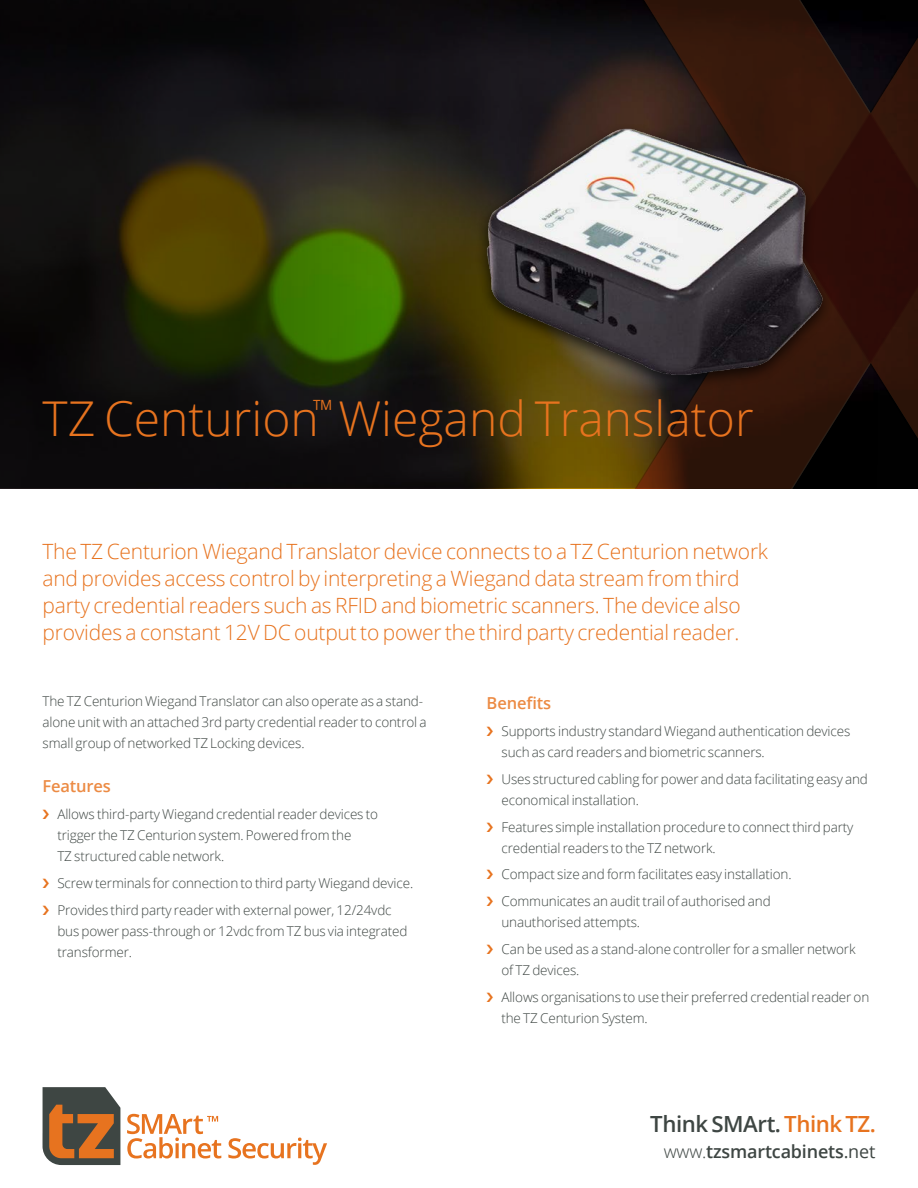
<style>
.page{position:relative;width:918px;height:1188px;background:#fff}
.page>*{position:absolute;margin:0;border:0;box-sizing:border-box;transform-origin:0 0}
.t1{font:300 48px "Open Sans";color:#e7731f}
.t2{font:600 22.2px "Open Sans";letter-spacing:-.02em;color:#3e4643}
.t3{font:300 21px/27px "Open Sans";letter-spacing:-.01em;color:#e7731f}
.t4{font:600 18px "Open Sans";letter-spacing:-.01em;color:#3e4643}
.t5{font:600 16.5px "Open Sans";letter-spacing:-.01em;color:#ec8b44}
.t6{font:300 13.5px/21px "Open Sans";letter-spacing:-.01em;color:#3e4643}
.s1{color:#e7731f}
.s2{font-weight:300}
.s3{font-weight:400}
</style>
<div class="page">
<svg style="left:0;top:0;width:635px;height:488px"></svg>
<svg style="left:635px;top:0;width:283px;height:489px;fill:#2d1309"></svg>
<img style="left:449px;top:95px;width:419px;height:310px">
<svg style="left:228px;top:1138px;width:99px;height:27px"></svg>
<svg style="left:43px;top:1087px;width:77px;height:78px"></svg>
<svg style="left:127px;top:1114px;width:94px;height:45px"></svg>
<h1 class="t1" style="left:43px;top:386px;width:713px">TZ Centurion<sup>™</sup> Wiegand Translator</h1>
<p class="t3" style="left:43px;top:537px;width:727px">The TZ Centurion Wiegand Translator device connects to a TZ Centurion network and provides access control by interpreting a Wiegand data stream from third party credential readers such as RFID and biometric scanners. The device also provides a constant 12V DC output to power the third party credential reader.</p>
<p class="t6" style="left:43px;top:691px;width:386px">The TZ Centurion Wiegand Translator can also operate as a stand&shy;alone unit with an attached 3rd party credential reader to control a small group of networked TZ Locking devices.</p>
<p class="t5" style="left:43px;top:775px;width:70px">Features</p>
<p class="t6" style="left:57px;top:804px;width:322px">Allows third-party Wiegand credential reader devices to trigger the TZ Centurion system. Powered from the<br>TZ structured cable network.</p>
<p class="t6" style="left:57px;top:869px;width:357px;line-height:27px">Screw terminals for connection to third party Wiegand device.<br>Provides third party reader with external power, 12/24vdc</p>
<p class="t6" style="left:57px;top:920px;width:352px">bus power pass-through or 12vdc from TZ bus via integrated transformer.</p>
<p class="t5" style="left:487px;top:691px;width:66px">Benefits</p>
<p class="t6" style="left:502px;top:720px;width:350px">Supports industry standard Wiegand authentication devices such as card readers and biometric scanners.</p>
<p class="t6" style="left:501px;top:768px;width:368px">Uses structured cabling for power and data facilitating easy and economical installation.</p>
<p class="t6" style="left:501px;top:816px;width:354px">Features simple installation procedure to connect third party credential readers to the TZ network.</p>
<p class="t6" style="left:501px;top:861px;width:292px;line-height:27px">Compact size and form facilitates easy installation.<br>Communicates an audit trail of authorised and</p>
<p class="t6" style="left:501px;top:909px;width:356px;line-height:27px">unauthorised attempts.<br>Can be used as a stand-alone controller for a smaller network</p>
<p class="t6" style="left:501px;top:957px;width:369px;line-height:27px">of TZ devices.<br>Allows organisations to use their preferred credential reader on</p>
<p class="t6" style="left:501px;top:1008px;width:148px">the TZ Centurion System.</p>
<h2 class="t2" style="left:650px;top:1108px;width:227px">Think SMArt. <span class="s1">Think TZ.</span></h2>
<h3 class="t4" style="left:664px;top:1139px;width:213px"><span class="s2">www.</span>tzsmartcabinets<span class="s3">.net</span></h3>
</div>
